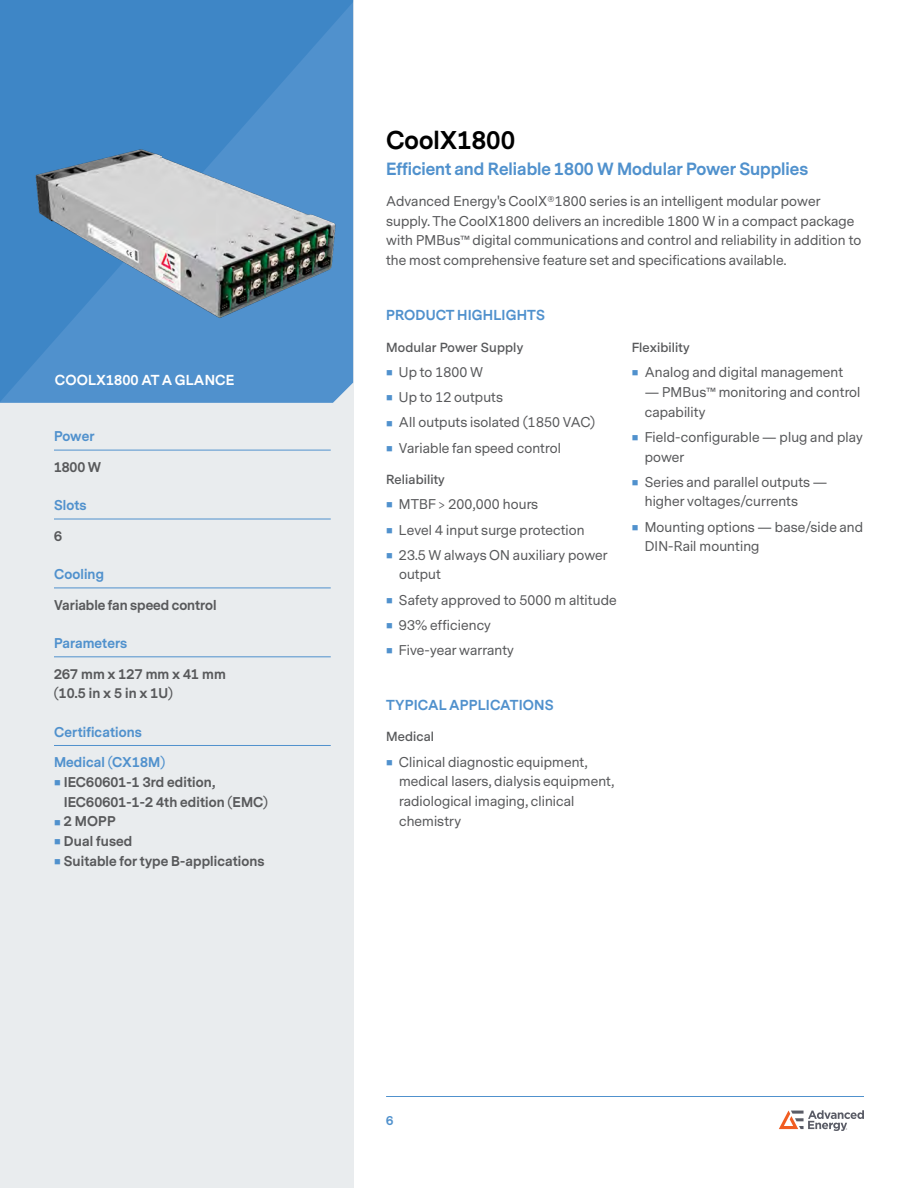
<style>
.page{position:relative;width:918px;height:1188px;background:#fff}
.page>*{position:absolute;margin:0;border:0;box-sizing:border-box;transform-origin:0 0}
.t1{font:700 24px "Messina Sans";color:#000}
.t2{font:700 16.5px "Messina Sans";color:#5091cd}
.t3{font:700 13.5px "Messina Sans";letter-spacing:.01em;color:#5091cd}
.t4{font:700 13.5px "Messina Sans";letter-spacing:.01em;color:#fff}
.t5{font:13.2px/19.8px "Messina Sans";letter-spacing:.01em;color:#58595b}
.t6{font:700 13.2px/19.6px "Messina Sans";letter-spacing:.01em;color:#58595b}
.t7{font:700 13.2px "Messina Sans";letter-spacing:.01em;color:#5091cd}
.t8{font:600 13.2px "Messina Sans";letter-spacing:.01em;color:#58595b}
.t9{font:700 12px "Messina Sans";color:#5091cd}
.s1{color:#5091cd}
</style>
<div class="page">
<hr style="left:386px;top:1096px;width:478px;height:1px;background:#5091cd">
<svg style="left:779px;top:1110px;width:85px;height:21px"></svg>
<div style="left:0;top:0;width:353px;height:1188px;background:#e9ecee"></div>
<svg style="left:0;top:0;width:353px;height:403px;background:#468ac9"></svg>
<hr style="left:54px;top:450px;width:277px;height:1px;background:#5091cd">
<hr style="left:54px;top:519px;width:277px;height:1px;background:#5091cd">
<hr style="left:54px;top:588px;width:277px;height:1px;background:#5091cd">
<hr style="left:54px;top:657px;width:277px;height:1px;background:#5091cd">
<hr style="left:54px;top:745px;width:277px;height:1px;background:#5091cd">
<img style="left:33px;top:144px;width:306px;height:175px">
<p class="t4" style="left:55px;top:371px;width:181px">COOLX1800 AT A GLANCE</p>
<p class="t7" style="left:54px;top:427px;width:42px">Power</p>
<p class="t6" style="left:54px;top:458px;width:49px">1800 W</p>
<p class="t7" style="left:54px;top:496px;width:34px">Slots</p>
<p class="t6" style="left:54px;top:526px;width:9px">6</p>
<p class="t7" style="left:54px;top:565px;width:51px">Cooling</p>
<p class="t6" style="left:54px;top:595px;width:164px">Variable fan speed control</p>
<p class="t7" style="left:54px;top:634px;width:75px">Parameters</p>
<p class="t6" style="left:54px;top:664px;width:173px">267 mm x 127 mm x 41 mm (10.5 in x 5 in x 1U)</p>
<p class="t7" style="left:54px;top:723px;width:89px">Certifications</p>
<p class="t7" style="left:54px;top:753px;width:113px">Medical (CX18M)</p>
<p class="t6" style="left:64px;top:773px;width:205px;text-indent:-10px"><span class="s1">■</span> IEC60601-1 3rd edition,<br>IEC60601-1-2 4th edition (EMC)</p>
<p class="t6" style="left:54px;top:812px;width:63px"><span class="s1">■</span> 2 MOPP</p>
<p class="t6" style="left:54px;top:832px;width:80px"><span class="s1">■</span> Dual fused</p>
<p class="t6" style="left:54px;top:852px;width:212px"><span class="s1">■</span> Suitable for type B-applications</p>
<h1 class="t1" style="left:386px;top:123px;width:131px">CoolX1800</h1>
<p class="t2" style="left:386px;top:158px;width:424px">Efficient and Reliable 1800 W Modular Power Supplies</p>
<p class="t5" style="left:386px;top:192px;width:477px">Advanced Energy's CoolX®1800 series is an intelligent modular power supply. The CoolX1800 delivers an incredible 1800 W in a compact package with PMBus™ digital communications and control and reliability in addition to the most comprehensive feature set and specifications available.</p>
<p class="t3" style="left:386px;top:306px;width:160px">PRODUCT HIGHLIGHTS</p>
<p class="t8" style="left:386px;top:340px;width:139px">Modular Power Supply</p>
<p class="t5" style="left:386px;top:363px;width:99px"><span class="s1">■</span> Up to 1800 W</p>
<p class="t5" style="left:386px;top:388px;width:118px"><span class="s1">■</span> Up to 12 outputs</p>
<p class="t5" style="left:386px;top:413px;width:210px"><span class="s1">■</span> All outputs isolated (1850 VAC)</p>
<p class="t5" style="left:386px;top:438px;width:176px"><span class="s1">■</span> Variable fan speed control</p>
<p class="t8" style="left:386px;top:472px;width:60px">Reliability</p>
<p class="t5" style="left:386px;top:495px;width:154px"><span class="s1">■</span> MTBF &gt; 200,000 hours</p>
<p class="t5" style="left:386px;top:520px;width:200px"><span class="s1">■</span> Level 4 input surge protection</p>
<p class="t5" style="left:399px;top:545px;width:210px;text-indent:-13px"><span class="s1">■</span> 23.5 W always ON auxiliary power output</p>
<p class="t5" style="left:386px;top:590px;width:232px"><span class="s1">■</span> Safety approved to 5000 m altitude</p>
<p class="t5" style="left:386px;top:615px;width:106px"><span class="s1">■</span> 93% efficiency</p>
<p class="t5" style="left:386px;top:641px;width:129px"><span class="s1">■</span> Five-year warranty</p>
<p class="t8" style="left:632px;top:340px;width:59px">Flexibility</p>
<p class="t5" style="left:632px;top:363px;width:213px"><span class="s1">■</span> Analog and digital management</p>
<p class="t5" style="left:645px;top:383px;width:217px">— PMBus™ monitoring and control capability</p>
<p class="t5" style="left:645px;top:428px;width:220px;text-indent:-13px"><span class="s1">■</span> Field-configurable — plug and play power</p>
<p class="t5" style="left:645px;top:472px;width:184px;text-indent:-13px"><span class="s1">■</span> Series and parallel outputs — higher voltages/currents</p>
<p class="t5" style="left:645px;top:517px;width:220px;text-indent:-13px"><span class="s1">■</span> Mounting options — base/side and<br>DIN-Rail mounting</p>
<p class="t3" style="left:386px;top:695px;width:169px">TYPICAL APPLICATIONS</p>
<p class="t8" style="left:386px;top:729px;width:50px">Medical</p>
<p class="t5" style="left:399px;top:752px;width:217px;text-indent:-13px"><span class="s1">■</span> Clinical diagnostic equipment, medical lasers, dialysis equipment, radiological imaging, clinical chemistry</p>
<p class="t9" style="left:386px;top:1113px;width:9px">6</p>
</div>
